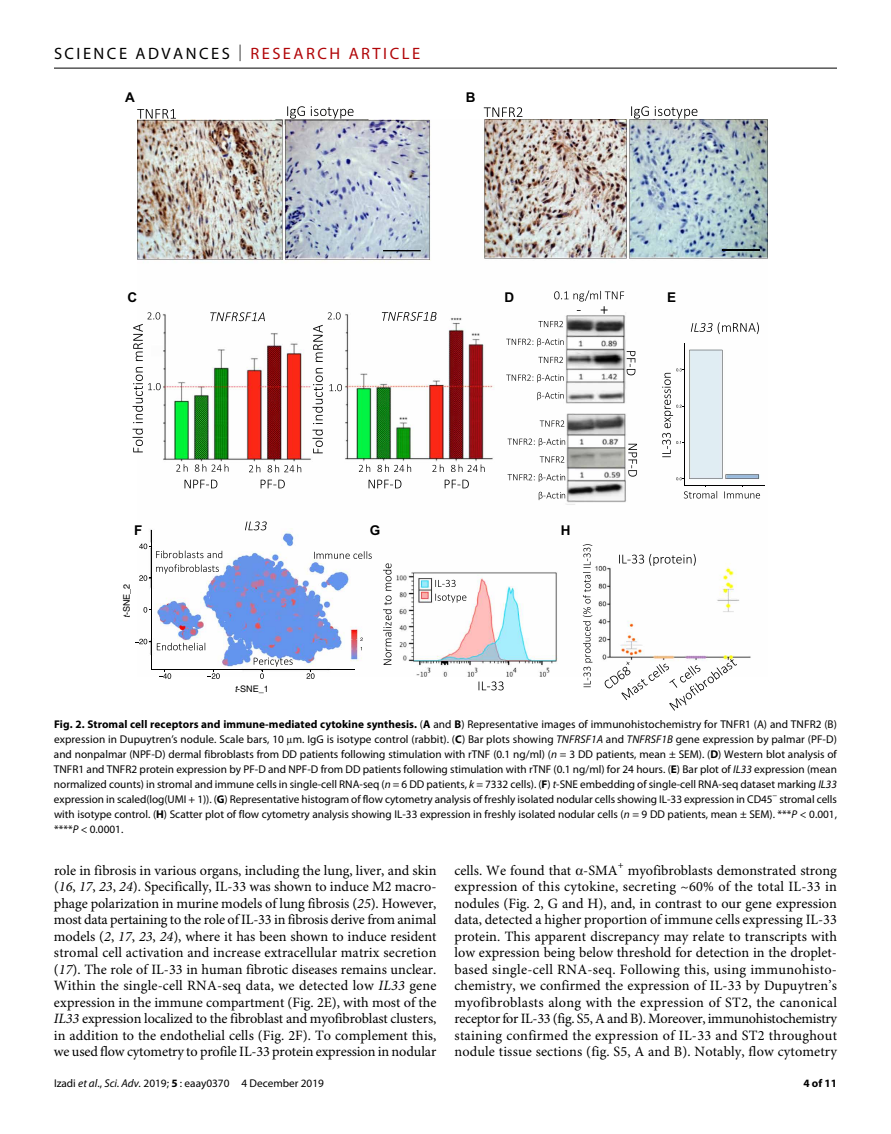
<style>
.page{position:relative;width:891px;height:1134px;background:#fff}
.page>*{position:absolute;margin:0;border:0;box-sizing:border-box;transform-origin:0 0}
.t1{font:16.5px "Myriad Pro";letter-spacing:.15em;color:#000}
.t2{font:14.25px/16.5px "Minion Pro";letter-spacing:.005em;color:#000;text-align:justify}
.t3{font:700 13.5px "Arial";color:#000}
.t4{font:11.25px/15px "Myriad Pro";color:#000;text-align:justify}
.t5{font:700 11.25px "Myriad Pro";color:#000}
.t6{font:9px "Helvetica";color:#000}
.s1{font-weight:300}
.s2{color:#b10508}
.s3{font-style:italic}
.s4{font-weight:700}
</style>
<div class="page">
<hr style="left:54px;top:68px;width:783px;height:1px;background:#000">
<img style="left:138px;top:126px;width:630px;height:551px">
<hr style="left:151px;top:530px;width:1px;height:139px;background:#000">
<svg style="left:144px;top:607px;width:7px;height:6px"></svg>
<hr style="left:151px;top:669px;width:204px;height:1px;background:#000">
<svg style="left:159px;top:670px;width:12px;height:9px"></svg>
<svg style="left:207px;top:670px;width:13px;height:9px"></svg>
<svg style="left:307px;top:670px;width:8px;height:9px"></svg>
<svg style="left:435px;top:580px;width:21px;height:7px"></svg>
<svg style="left:435px;top:594px;width:31px;height:9px"></svg>
<svg style="left:210px;top:312px;width:55px;height:9px"></svg>
<svg style="left:382px;top:312px;width:55px;height:9px"></svg>
<svg style="left:185px;top:480px;width:32px;height:8px"></svg>
<svg style="left:261px;top:480px;width:24px;height:8px"></svg>
<svg style="left:369px;top:480px;width:32px;height:8px"></svg>
<svg style="left:445px;top:480px;width:24px;height:8px"></svg>
<svg style="left:135px;top:639px;width:70px;height:11px"></svg>
<svg style="left:254px;top:658px;width:39px;height:21px"></svg>
<svg style="left:314px;top:551px;width:58px;height:8px"></svg>
<svg style="left:383px;top:563px;width:9px;height:102px"></svg>
<svg style="left:245px;top:521px;width:22px;height:9px"></svg>
<svg style="left:627px;top:351px;width:8px;height:24px"></svg>
<svg style="left:628px;top:444px;width:9px;height:33px"></svg>
<svg style="left:176px;top:464px;width:53px;height:8px"></svg>
<svg style="left:249px;top:465px;width:52px;height:7px"></svg>
<svg style="left:432px;top:464px;width:53px;height:8px"></svg>
<img style="left:484px;top:106px;width:284px;height:152px">
<img style="left:137px;top:106px;width:293px;height:154px">
<hr style="left:722px;top:249px;width:38px;height:1px;background:#000">
<hr style="left:383px;top:250px;width:38px;height:1px;background:#000">
<hr style="left:684px;top:343px;width:1px;height:142px;background:#000">
<hr style="left:684px;top:485px;width:80px;height:1px;background:#000">
<svg style="left:691px;top:322px;width:68px;height:12px"></svg>
<svg style="left:554px;top:290px;width:70px;height:24px"></svg>
<svg style="left:538px;top:321px;width:25px;height:6px"></svg>
<svg style="left:538px;top:357px;width:25px;height:6px"></svg>
<svg style="left:540px;top:420px;width:24px;height:7px"></svg>
<svg style="left:540px;top:456px;width:24px;height:7px"></svg>
<svg style="left:133px;top:312px;width:28px;height:140px"></svg>
<svg style="left:312px;top:312px;width:30px;height:141px"></svg>
<svg style="left:359px;top:464px;width:52px;height:8px"></svg>
<svg style="left:605px;top:659px;width:132px;height:52px"></svg>
<svg style="left:506px;top:338px;width:58px;height:9px"></svg>
<svg style="left:506px;top:374px;width:58px;height:8px"></svg>
<svg style="left:537px;top:392px;width:27px;height:8px"></svg>
<svg style="left:508px;top:438px;width:57px;height:9px"></svg>
<svg style="left:508px;top:474px;width:57px;height:8px"></svg>
<svg style="left:539px;top:492px;width:26px;height:8px"></svg>
<svg style="left:619px;top:554px;width:77px;height:12px"></svg>
<svg style="left:479px;top:681px;width:25px;height:9px"></svg>
<svg style="left:583px;top:544px;width:9px;height:143px"></svg>
<svg style="left:662px;top:350px;width:98px;height:149px"></svg>
<svg style="left:139px;top:544px;width:83px;height:14px"></svg>
<svg style="left:139px;top:564px;width:80px;height:17px"></svg>
<p class="t1" style="left:54px;top:40px;width:368px">SCIENCE ADVANCES <span class="s1">|</span> <span class="s2">RESEARCH ARTICLE</span></p>
<p class="t3" style="left:125px;top:88px;width:11px">A</p>
<p class="t3" style="left:466px;top:88px;width:11px">B</p>
<p class="t3" style="left:127px;top:288px;width:11px">C</p>
<p class="t3" style="left:504px;top:288px;width:11px">D</p>
<p class="t3" style="left:667px;top:288px;width:11px">E</p>
<p class="t3" style="left:134px;top:522px;width:10px">F</p>
<p class="t3" style="left:370px;top:522px;width:12px">G</p>
<p class="t3" style="left:561px;top:522px;width:11px">H</p>
<p class="t6" style="left:121px;top:618px;width:36px;rotate:-90deg"><span class="s3">t</span>-SNE_2</p>
<p class="t6" style="left:235px;top:683px;width:36px"><span class="s3">t</span>-SNE_1</p>
<p class="t4" style="left:54px;top:717px;width:785px"><span class="s4">Fig. 2. Stromal cell receptors and immune-mediated cytokine synthesis.</span> (<span class="s4">A</span> and <span class="s4">B</span>) Representative images of immunohistochemistry for TNFR1 (A) and TNFR2 (B) expression in Dupuytren’s nodule. Scale bars, 10 m. IgG is isotype control (rabbit). (<span class="s4">C</span>) Bar plots showing <span class="s3">TNFRSF1A</span> and <span class="s3">TNFRSF1B</span> gene expression by palmar (PF-D) and nonpalmar (NPF-D) dermal fibroblasts from DD patients following stimulation with rTNF (0.1 ng/ml) (<span class="s3">n</span> = 3 DD patients, mean ± SEM). (<span class="s4">D</span>) Western blot analysis of TNFR1 and TNFR2 protein expression by PF-D and NPF-D from DD patients following stimulation with rTNF (0.1 ng/ml) for 24 hours. (<span class="s4">E</span>) Bar plot of <span class="s3">IL33</span> expression (mean normalized counts) in stromal and immune cells in single-cell RNA-seq (<span class="s3">n</span> = 6 DD patients, <span class="s3">k</span> = 7332 cells). (<span class="s4">F</span>) <span class="s3">t</span>-SNE embedding of single-cell RNA-seq dataset marking <span class="s3">IL33 </span>expression in scaled(log(UMI + 1)). (<span class="s4">G</span>) Representative histogram of flow cytometry analysis of freshly isolated nodular cells showing IL-33 expression in CD45<sup>−</sup> stromal cells with isotype control. (<span class="s4">H</span>) Scatter plot of flow cytometry analysis showing IL-33 expression in freshly isolated nodular cells (<span class="s3">n</span> = 9 DD patients, mean ± SEM). ***<span class="s3">P</span> &lt; 0.001, ****<span class="s3">P</span> &lt; 0.0001.</p>
<p class="t2" style="left:54px;top:863px;width:384px">role in fibrosis in various organs, including the lung, liver, and skin (<span class="s3">16</span>, <span class="s3">17</span>, <span class="s3">23</span>, <span class="s3">24</span>). Specifically, IL-33 was shown to induce M2 macro&shy;phage polarization in murine models of lung fibrosis (<span class="s3">25</span>). However, most data pertaining to the role of IL-33 in fibrosis derive from animal models (<span class="s3">2</span>, <span class="s3">17</span>, <span class="s3">23</span>, <span class="s3">24</span>), where it has been shown to induce resident stromal cell activation and increase extracellular matrix secretion (<span class="s3">17</span>). The role of IL-33 in human fibrotic diseases remains unclear.<br>Within the single-cell RNA-seq data, we detected low <span class="s3">IL33</span> gene expression in the immune compartment (Fig. 2E), with most of the <span class="s3">IL33</span> expression localized to the fibroblast and myofibroblast clusters, in addition to the endothelial cells (Fig. 2F). To complement this, we used flow cytometry to profile IL-33 protein expression in nodular</p>
<p class="t2" style="left:454px;top:863px;width:384px">cells. We found that -SMA<sup>+</sup> myofibroblasts demonstrated strong expression of this cytokine, secreting ~60% of the total IL-33 in nodules (Fig. 2, G and H), and, in contrast to our gene expression data, detected a higher proportion of immune cells expressing IL-33 protein. This apparent discrepancy may relate to transcripts with low expression being below threshold for detection in the droplet&shy;based single-cell RNA-seq. Following this, using immunohisto&shy;chemistry, we confirmed the expression of IL-33 by Dupuytren’s myofibroblasts along with the expression of ST2, the canonical receptor for IL-33 (fig. S5, A and B). Moreover, immunohistochemistry staining confirmed the expression of IL-33 and ST2 throughout nodule tissue sections (fig. S5, A and B). Notably, flow cytometry</p>
<p class="t4" style="left:54px;top:1076px;width:271px">Izadi <span class="s3">et al</span>., <span class="s3">Sci. Adv.</span> 2019; <span class="s4">5</span> : eaay0370 4 December 2019</p>
<p class="t5" style="left:803px;top:1074px;width:35px">4 of 11</p>
</div>
